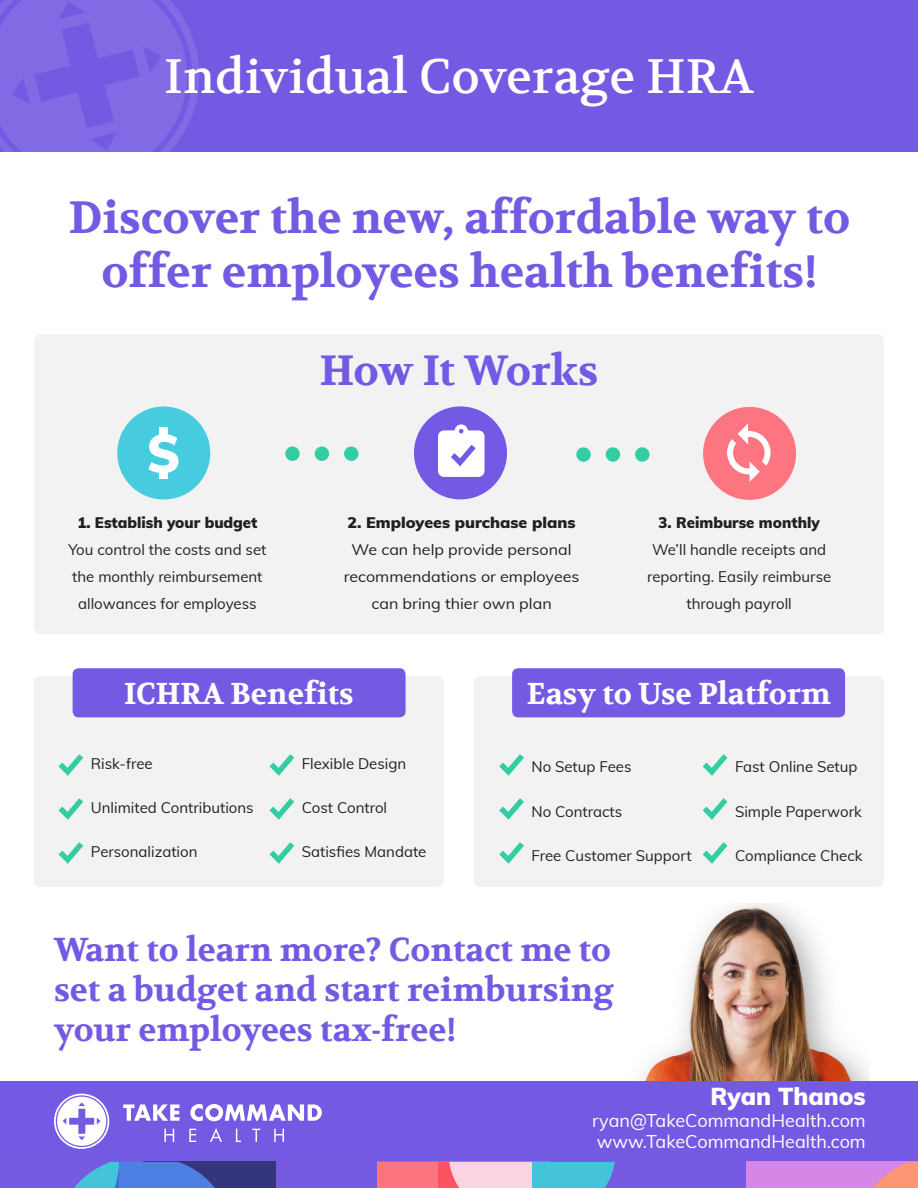
<style>
.page{position:relative;width:918px;height:1188px;background:#fff}
.page>*{position:absolute;margin:0;border:0;box-sizing:border-box;transform-origin:0 0}
.t1{font:48px "Volkhov";color:#fff}
.t2{font:700 45px/54px "Volkhov";color:#745ae2;text-align:center}
.t3{font:700 42px "Volkhov";letter-spacing:-.01em;color:#7359e3}
.t4{font:700 33px/39.6px "Volkhov";color:#745ae2;text-align:justify}
.t5{font:700 30px "Volkhov";color:#fff}
.t6{font:900 24px "Muli";color:#fff}
.t7{font:18px "Muli";color:#fff}
.t8{font:15px/27px "Muli";color:#231f20;text-align:center}
.t9{font:15px/27px "Muli";color:#231f20;text-align:center;scale:1.07 1}
.t10{font:900 15px "Muli";color:#231f20}
.t11{font:900 15px "Muli";color:#231f20;scale:1.07 1}
</style>
<div class="page">
<img style="left:641px;top:903px;width:228px;height:178px">
<div style="left:0;top:1081px;width:918px;height:81px;background:#745ae2"></div>
<div style="left:103px;top:1162px;width:173px;height:26px;background:#34357d"></div>
<div style="left:0;top:1162px;width:143px;height:26px;background:#775ae2"></div>
<div style="left:276px;top:1162px;width:173px;height:26px;background:#775ae2"></div>
<div style="left:377px;top:1162px;width:173px;height:26px;background:#fd5360"></div>
<div style="left:377px;top:1162px;width:61px;height:26px;background:#fd747f"></div>
<div style="left:550px;top:1162px;width:197px;height:26px;background:#775ae2"></div>
<div style="left:747px;top:1162px;width:171px;height:26px;background:#d686e5"></div>
<svg style="left:873px;top:1162px;width:45px;height:26px"></svg>
<svg style="left:449px;top:1162px;width:166px;height:26px"></svg>
<svg style="left:74px;top:1162px;width:141px;height:26px"></svg>
<div style="left:474px;top:676px;width:410px;height:211px;background:#f2f2f3;border-radius:6px"></div>
<div style="left:34px;top:676px;width:410px;height:211px;background:#f2f2f3;border-radius:6px"></div>
<svg style="left:58px;top:754px;width:25px;height:22px"></svg>
<svg style="left:269px;top:754px;width:25px;height:22px"></svg>
<svg style="left:58px;top:798px;width:25px;height:22px"></svg>
<svg style="left:269px;top:798px;width:25px;height:22px"></svg>
<svg style="left:58px;top:842px;width:25px;height:22px"></svg>
<svg style="left:269px;top:842px;width:25px;height:22px"></svg>
<svg style="left:499px;top:754px;width:25px;height:22px"></svg>
<svg style="left:703px;top:754px;width:24px;height:22px"></svg>
<svg style="left:499px;top:798px;width:25px;height:22px"></svg>
<svg style="left:703px;top:798px;width:24px;height:22px"></svg>
<svg style="left:499px;top:842px;width:25px;height:22px"></svg>
<svg style="left:703px;top:842px;width:24px;height:22px"></svg>
<div style="left:73px;top:668px;width:333px;height:49px;background:#745ae2;border-radius:6px"></div>
<div style="left:512px;top:668px;width:333px;height:49px;background:#745ae2;border-radius:6px"></div>
<div style="left:34px;top:334px;width:850px;height:300px;background:#f2f2f3;border-radius:6px"></div>
<div style="left:285px;top:447px;width:15px;height:14px;background:#32cda2;border-radius:50%"></div>
<div style="left:315px;top:447px;width:14px;height:14px;background:#32cda2;border-radius:50%"></div>
<div style="left:344px;top:447px;width:14px;height:14px;background:#32cda2;border-radius:50%"></div>
<div style="left:576px;top:447px;width:15px;height:15px;background:#32cda2;border-radius:50%"></div>
<div style="left:606px;top:447px;width:14px;height:15px;background:#32cda2;border-radius:50%"></div>
<div style="left:635px;top:447px;width:15px;height:15px;background:#32cda2;border-radius:50%"></div>
<div style="left:117px;top:406px;width:93px;height:94px;background:#46cbdf;border-radius:50%"></div>
<svg style="left:148px;top:434px;width:30px;height:39px"></svg>
<div style="left:160px;top:428px;width:8px;height:8px;background:#fff"></div>
<div style="left:160px;top:470px;width:8px;height:8px;background:#fff"></div>
<div style="left:414px;top:406px;width:93px;height:93px;background:#7359e3;border-radius:50%"></div>
<div style="left:438px;top:430px;width:46px;height:47px;background:#fff;border-radius:6px"></div>
<svg style="left:451px;top:445px;width:25px;height:21px"></svg>
<div style="left:454px;top:424px;width:14px;height:14px;background:#fff;border-radius:50%"></div>
<svg style="left:459px;top:429px;width:5px;height:4px"></svg>
<div style="left:703px;top:407px;width:93px;height:93px;background:#fd7581;border-radius:50%"></div>
<div style="left:727px;top:431px;width:44px;height:43px;border:6px solid #fff;border-radius:50%"></div>
<svg style="left:731px;top:423px;width:17px;height:22px"></svg>
<svg style="left:750px;top:460px;width:18px;height:22px"></svg>
<div style="left:0;top:0;width:918px;height:151px;background:#745ae2"></div>
<svg style="left:54px;top:1094px;width:55px;height:55px"></svg>
<svg style="left:123px;top:1104px;width:56px;height:17px"></svg>
<svg style="left:190px;top:1104px;width:132px;height:17px"></svg>
<svg style="left:164px;top:1129px;width:10px;height:13px"></svg>
<svg style="left:189px;top:1129px;width:7px;height:13px"></svg>
<svg style="left:210px;top:1128px;width:12px;height:14px"></svg>
<svg style="left:236px;top:1129px;width:5px;height:13px"></svg>
<svg style="left:252px;top:1129px;width:8px;height:13px"></svg>
<svg style="left:274px;top:1129px;width:10px;height:13px"></svg>
<svg style="left:0;top:0;width:211px;height:152px"></svg>
<p class="t1" style="left:164px;top:46px;width:591px">Individual Coverage HRA</p>
<p class="t2" style="left:69px;top:192px;width:783px">Discover the new, affordable way to offer employees health benefits!</p>
<p class="t10" style="left:77px;top:512px;width:181px">1. Establish your budget</p>
<p class="t8" style="left:68px;top:535px;width:200px">You control the costs and set the monthly reimbursement allowances for employess</p>
<p class="t3" style="left:320px;top:345px;width:280px">How It Works</p>
<p class="t11" style="left:348px;top:512px;width:215px">2. Employees purchase plans</p>
<p class="t9" style="left:344px;top:535px;width:222px">We can help provide personal recommendations or employees can bring thier own plan</p>
<p class="t10" style="left:659px;top:512px;width:163px">3. Reimburse monthly</p>
<p class="t8" style="left:647px;top:535px;width:186px">We’ll handle receipts and reporting. Easily reimburse through payroll</p>
<p class="t5" style="left:124px;top:676px;width:231px">ICHRA Benefits</p>
<p class="t5" style="left:527px;top:676px;width:306px">Easy to Use Platform</p>
<p class="t8" style="left:91px;top:750px;width:63px">Risk-free</p>
<p class="t8" style="left:302px;top:750px;width:106px">Flexible Design</p>
<p class="t8" style="left:91px;top:794px;width:164px">Unlimited Contributions</p>
<p class="t8" style="left:302px;top:794px;width:87px">Cost Control</p>
<p class="t8" style="left:91px;top:838px;width:108px">Personalization</p>
<p class="t8" style="left:302px;top:838px;width:126px">Satisfies Mandate</p>
<p class="t8" style="left:532px;top:753px;width:102px">No Setup Fees</p>
<p class="t8" style="left:735px;top:753px;width:124px">Fast Online Setup</p>
<p class="t8" style="left:532px;top:797px;width:92px">No Contracts</p>
<p class="t8" style="left:735px;top:797px;width:128px">Simple Paperwork</p>
<p class="t8" style="left:532px;top:841px;width:162px">Free Customer Support</p>
<p class="t8" style="left:735px;top:841px;width:129px">Compliance Check</p>
<p class="t4" style="left:54px;top:932px;width:561px">Want to learn more? Contact me to set a budget and start reimbursing your employees tax-free!</p>
<p class="t6" style="left:711px;top:1079px;width:157px">Ryan Thanos</p>
<p class="t7" style="left:592px;top:1107px;width:275px">ryan@TakeCommandHealth.com</p>
<p class="t7" style="left:597px;top:1129px;width:271px">www.TakeCommandHealth.com</p>
</div>
